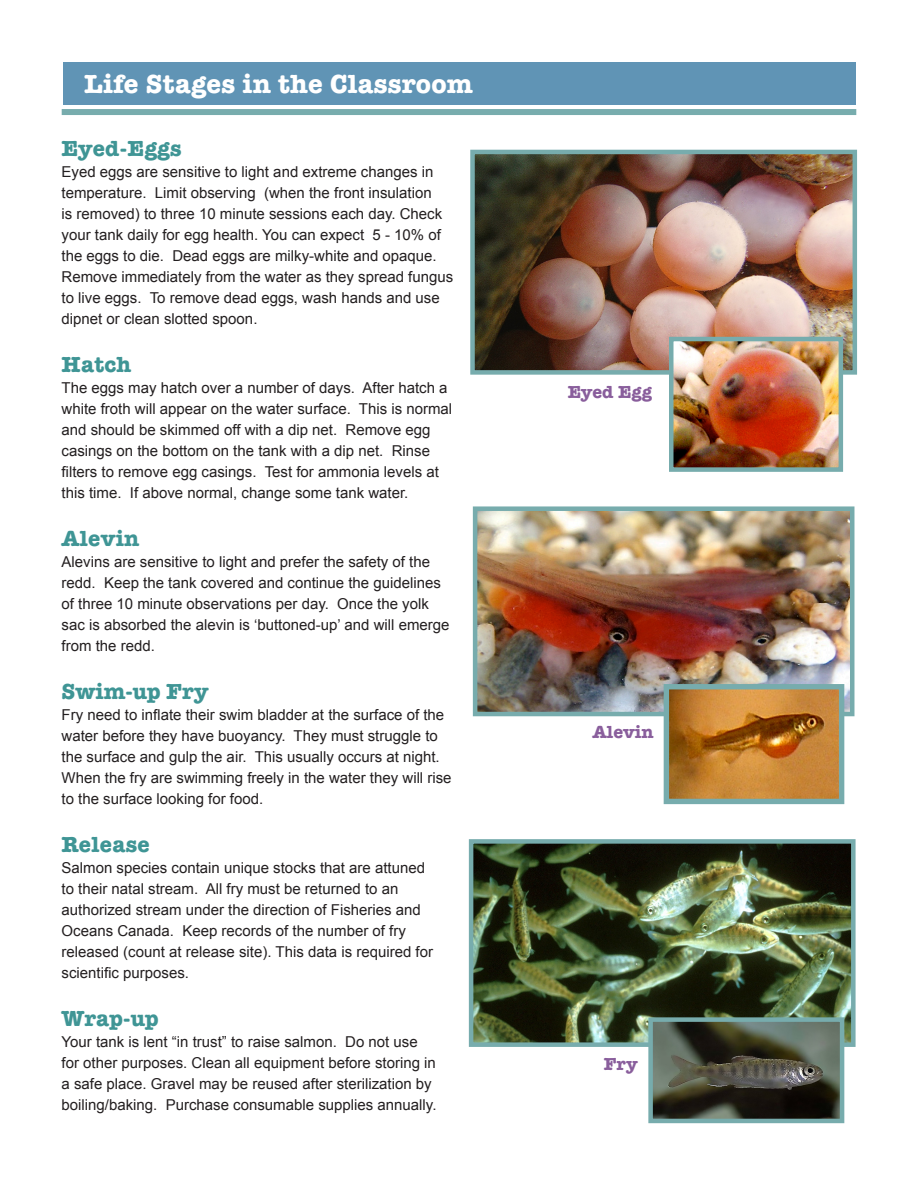
<style>
.page{position:relative;width:918px;height:1188px;background:#fff}
.page>*{position:absolute;margin:0;border:0;box-sizing:border-box;transform-origin:0 0}
.t1{font:700 27px "American Typewriter";letter-spacing:.01em;color:#fff}
.t2{font:700 22.5px "American Typewriter";letter-spacing:.01em;color:#3f9595}
.t3{font:700 18px "American Typewriter";color:#895e9c}
.t4{font:15px/21px "Arial";color:#231f20}
</style>
<div class="page">
<img style="left:475px;top:155px;width:377px;height:215px">
<div style="left:470px;top:150px;width:387px;height:225px;border:4px solid #77acad"></div>
<img style="left:478px;top:511px;width:371px;height:200px">
<div style="left:473px;top:506px;width:381px;height:210px;border:4px solid #77acad"></div>
<img style="left:670px;top:690px;width:168px;height:108px">
<div style="left:664px;top:684px;width:180px;height:120px;border:5px solid #77acad"></div>
<img style="left:474px;top:844px;width:377px;height:198px">
<div style="left:469px;top:839px;width:387px;height:208px;border:4px solid #77acad"></div>
<img style="left:674px;top:342px;width:164px;height:125px">
<div style="left:669px;top:337px;width:174px;height:135px;border:4px solid #77acad"></div>
<img style="left:653px;top:1022px;width:186px;height:96px">
<div style="left:648px;top:1017px;width:196px;height:106px;border:4px solid #77acad"></div>
<div style="left:63px;top:62px;width:793px;height:43px;background:#6094b5"></div>
<div style="left:62px;top:109px;width:794px;height:6px;background:#77acad"></div>
<p class="t1" style="left:84px;top:60px;width:390px">Life Stages in the Classroom</p>
<p class="t2" style="left:62px;top:129px;width:122px">Eyed-Eggs</p>
<p class="t4" style="left:62px;top:161px;width:393px">Eyed eggs are sensitive to light and extreme changes in temperature. Limit observing (when the front insulation<br>is removed) to three 10 minute sessions each day. Check your tank daily for egg health. You can expect 5 - 10% of the eggs to die. Dead eggs are milky-white and opaque.<br>Remove immediately from the water as they spread fungus to live eggs. To remove dead eggs, wash hands and use dipnet or clean slotted spoon.</p>
<p class="t2" style="left:62px;top:345px;width:71px">Hatch</p>
<p class="t4" style="left:62px;top:377px;width:392px">The eggs may hatch over a number of days. After hatch a white froth will appear on the water surface. This is normal and should be skimmed off with a dip net. Remove egg casings on the bottom on the tank with a dip net. Rinse filters to remove egg casings. Test for ammonia levels at this time. If above normal, change some tank water.</p>
<p class="t2" style="left:62px;top:519px;width:79px">Alevin</p>
<p class="t4" style="left:62px;top:551px;width:389px">Alevins are sensitive to light and prefer the safety of the redd. Keep the tank covered and continue the guidelines of three 10 minute observations per day. Once the yolk sac is absorbed the alevin is ‘buttoned-up’ and will emerge from the redd.</p>
<p class="t2" style="left:62px;top:672px;width:148px">Swim-up Fry</p>
<p class="t4" style="left:62px;top:704px;width:392px">Fry need to inflate their swim bladder at the surface of the water before they have buoyancy. They must struggle to the surface and gulp the air. This usually occurs at night.<br>When the fry are swimming freely in the water they will rise to the surface looking for food.</p>
<p class="t2" style="left:62px;top:825px;width:90px">Release</p>
<p class="t4" style="left:62px;top:857px;width:373px">Salmon species contain unique stocks that are attuned to their natal stream. All fry must be returned to an authorized stream under the direction of Fisheries and Oceans Canada. Keep records of the number of fry released (count at release site). This data is required for scientific purposes.</p>
<p class="t2" style="left:62px;top:999px;width:99px">Wrap-up</p>
<p class="t4" style="left:62px;top:1031px;width:376px">Your tank is lent “in trust” to raise salmon. Do not use for other purposes. Clean all equipment before storing in a safe place. Gravel may be reused after sterilization by boiling/baking. Purchase consumable supplies annually.</p>
<p class="t3" style="left:568px;top:377px;width:86px">Eyed Egg</p>
<p class="t3" style="left:592px;top:716px;width:63px">Alevin</p>
<p class="t3" style="left:604px;top:1048px;width:35px">Fry</p>
</div>
